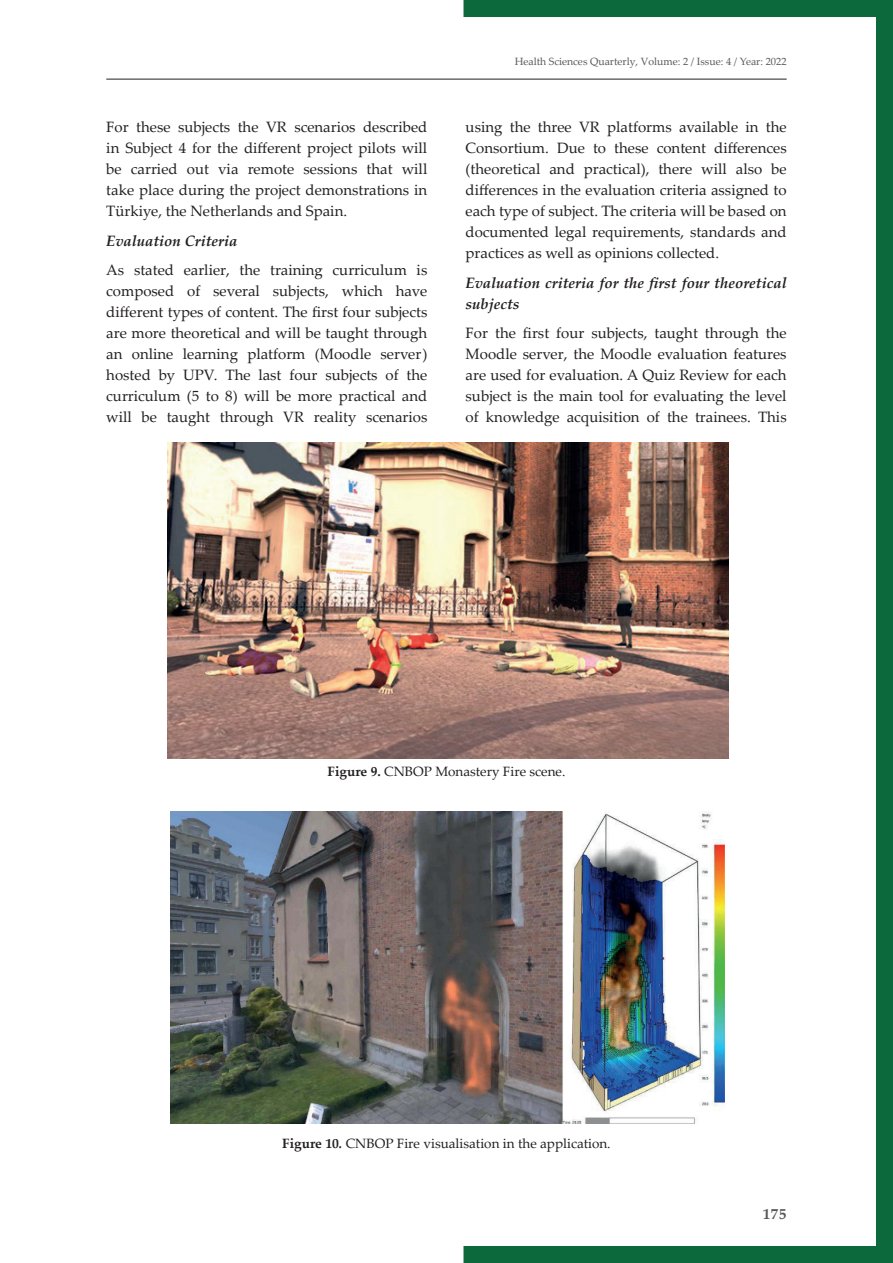
<style>
.page{position:relative;width:893px;height:1263px;background:#fff}
.page>*{position:absolute;margin:0;border:0;box-sizing:border-box;transform-origin:0 0}
.t1{font:15px/21px "Palatino Linotype";color:#231f20;text-align:justify}
.t2{font:italic 700 15px/21px "Palatino Linotype";color:#231f20}
.t3{font:700 15px "Palatino Linotype";color:#57585a}
.t4{font:13.5px "Palatino Linotype";color:#231f20}
.t5{font:10.5px "Palatino Linotype";color:#57585a}
.s1{font-weight:700}
.s2{font-weight:700;font-style:italic}
</style>
<div class="page">
<svg style="left:463px;top:0;width:430px;height:1263px"></svg>
<hr style="left:106px;top:79px;width:681px;height:1px;background:#231f20">
<img style="left:170px;top:811px;width:555px;height:312px">
<img style="left:167px;top:443px;width:561px;height:315px">
<p class="t1" style="left:106px;top:116px;width:323px">For these subjects the VR scenarios described in Subject 4 for the different project pilots will be carried out via remote sessions that will take place during the project demonstrations in Türkiye, the Netherlands and Spain.</p>
<p class="t2" style="left:106px;top:229px;width:133px">Evaluation Criteria</p>
<p class="t1" style="left:106px;top:259px;width:323px">As stated earlier, the training curriculum is composed of several subjects, which have different types of content. The first four subjects are more theoretical and will be taught through an online learning platform (Moodle server) hosted by UPV. The last four subjects of the curriculum (5 to 8) will be more practical and will be taught through VR reality scenarios</p>
<p class="t5" style="left:515px;top:54px;width:273px">Health Sciences Quarterly, Volume: 2 / Issue: 4 / Year: 2022</p>
<p class="t1" style="left:466px;top:116px;width:323px">using the three VR platforms available in the Consortium. Due to these content differences (theoretical and practical), there will also be differences in the evaluation criteria assigned to each type of subject. The criteria will be based on documented legal requirements, standards and practices as well as opinions collected.</p>
<p class="t2" style="left:466px;top:271px;width:323px">Evaluation criteria for the first four theoretical subjects</p>
<p class="t1" style="left:466px;top:322px;width:323px">For the first four subjects, taught through the Moodle server, the Moodle evaluation features are used for evaluation. A Quiz Review for each subject is the main tool for evaluating the level of knowledge acquisition of the trainees. This</p>
<p class="t4" style="left:328px;top:762px;width:239px"><span class="s1">Figure 9.</span> CNBOP Monastery Fire scene.</p>
<p class="t4" style="left:282px;top:1134px;width:330px"><span class="s1">Figure 10</span><span class="s2">.</span> CNBOP Fire visualisation in the application.</p>
<p class="t3" style="left:763px;top:1203px;width:25px">175</p>
</div>
